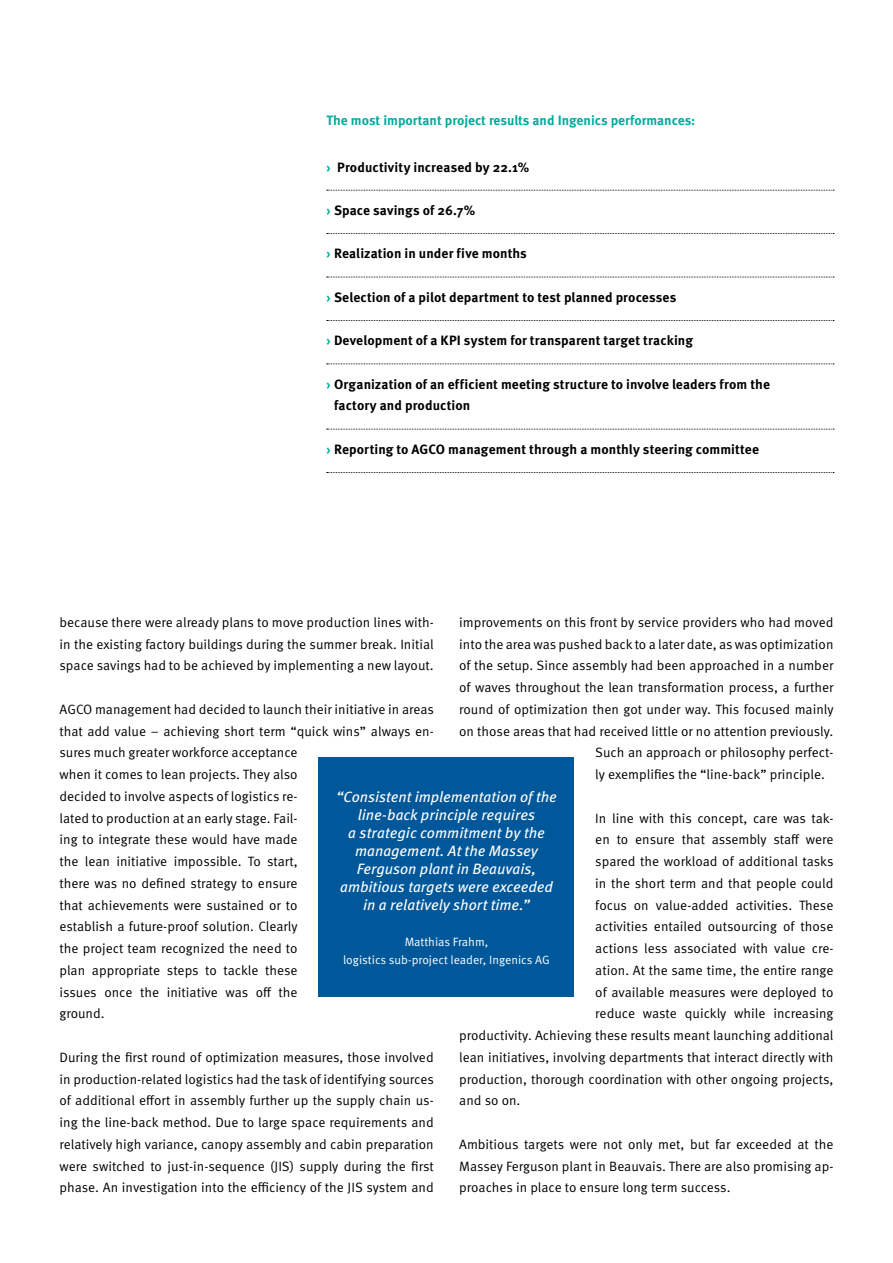
<style>
.page{position:relative;width:893px;height:1263px;background:#fff}
.page>*{position:absolute;margin:0;border:0;box-sizing:border-box;transform-origin:0 0}
.t1{font:italic 15px/18px "Meta Pro";color:#fff;text-align:center}
.t2{font:13.5px/21.8px "Meta Pro";color:#000;text-align:justify}
.t3{font:700 13.5px/21.8px "Meta Pro";letter-spacing:.005em;color:#000}
.t4{font:700 13.5px "Meta Pro";color:#00ab9f}
.t5{font:12px/18px "Meta Pro";color:#fff;text-align:center}
.s1{color:#00ab9f}
</style>
<div class="page">
<svg style="left:327px;top:190px;width:507px;height:1px"></svg>
<svg style="left:327px;top:233px;width:507px;height:1px"></svg>
<svg style="left:327px;top:277px;width:507px;height:1px"></svg>
<svg style="left:327px;top:320px;width:507px;height:1px"></svg>
<svg style="left:327px;top:363px;width:507px;height:1px"></svg>
<svg style="left:327px;top:429px;width:507px;height:1px"></svg>
<svg style="left:327px;top:472px;width:507px;height:1px"></svg>
<div style="left:319px;top:757px;width:255px;height:239px;background:#00589a"></div>
<p class="t4" style="left:326px;top:110px;width:371px">The most important project results and Ingenics performances:</p>
<p class="t3" style="left:326px;top:155px;width:204px"><span class="s1">›</span> Productivity increased by 22.1%</p>
<p class="t3" style="left:326px;top:198px;width:150px"><span class="s1">›</span> Space savings of 26.7%</p>
<p class="t3" style="left:326px;top:242px;width:202px"><span class="s1">›</span> Realization in under five months</p>
<p class="t3" style="left:326px;top:285px;width:352px"><span class="s1">›</span> Selection of a pilot department to test planned processes</p>
<p class="t3" style="left:326px;top:329px;width:368px"><span class="s1">›</span> Development of a KPI system for transparent target tracking</p>
<p class="t3" style="left:334px;top:372px;width:438px;text-indent:-8px"><span class="s1">›</span> Organization of an efficient meeting structure to involve leaders from the factory and production</p>
<p class="t3" style="left:326px;top:437px;width:434px"><span class="s1">›</span> Reporting to AGCO management through a monthly steering committee</p>
<p class="t2" style="left:459px;top:610px;width:376px">improvements on this front by service providers who had moved</p>
<p class="t2" style="left:459px;top:632px;width:376px">into the area was pushed back to a later date, as was optimization</p>
<p class="t2" style="left:459px;top:654px;width:376px">of the setup. Since assembly had been approached in a number</p>
<p class="t2" style="left:459px;top:676px;width:376px">of waves throughout the lean transformation process, a further</p>
<p class="t2" style="left:459px;top:697px;width:376px">round of optimization then got under way. This focused mainly</p>
<p class="t2" style="left:459px;top:719px;width:376px">on those areas that had received little or no attention previously.</p>
<p class="t2" style="left:595px;top:741px;width:240px">Such an approach or philosophy perfect-</p>
<p class="t2" style="left:595px;top:763px;width:231px">ly exemplifies the “line-back” principle.</p>
<p class="t2" style="left:595px;top:806px;width:240px">In line with this concept, care was tak-</p>
<p class="t2" style="left:595px;top:828px;width:240px">en to ensure that assembly staff were</p>
<p class="t2" style="left:595px;top:850px;width:240px">spared the workload of additional tasks</p>
<p class="t2" style="left:595px;top:871px;width:240px">in the short term and that people could</p>
<p class="t2" style="left:595px;top:893px;width:240px">focus on value-added activities. These</p>
<p class="t2" style="left:595px;top:915px;width:240px">activities entailed outsourcing of those</p>
<p class="t2" style="left:595px;top:937px;width:240px">actions less associated with value cre-</p>
<p class="t2" style="left:595px;top:958px;width:240px">ation. At the same time, the entire range</p>
<p class="t2" style="left:595px;top:980px;width:240px">of available measures were deployed to</p>
<p class="t2" style="left:595px;top:1002px;width:240px">reduce waste quickly while increasing</p>
<p class="t2" style="left:459px;top:1024px;width:376px">productivity. Achieving these results meant launching additional</p>
<p class="t2" style="left:459px;top:1045px;width:376px">lean initiatives, involving departments that interact directly with</p>
<p class="t2" style="left:459px;top:1067px;width:376px">production, thorough coordination with other ongoing projects,</p>
<p class="t2" style="left:459px;top:1089px;width:63px">and so on.</p>
<p class="t2" style="left:459px;top:1132px;width:376px">Ambitious targets were not only met, but far exceeded at the Massey Ferguson plant in Beauvais. There are also promising ap&shy;proaches in place to ensure long term success.</p>
<p class="t2" style="left:60px;top:610px;width:376px">because there were already plans to move production lines with&shy;in the existing factory buildings during the summer break. Initial space savings had to be achieved by implementing a new layout.</p>
<p class="t2" style="left:60px;top:697px;width:376px;text-align:left">AGCO management had decided to launch their initiative in areas that add value – achieving short term “quick wins” always en&shy;sures much greater workforce acceptance<br>when it comes to lean projects. They also<br>decided to involve aspects of logistics re-<br>lated to production at an early stage. Fail-<br>ing to integrate these would have made<br>the lean initiative impossible. To start,<br>there was no defined strategy to ensure<br>that achievements were sustained or to<br>establish a future-proof solution. Clearly<br>the project team recognized the need to<br>plan appropriate steps to tackle these<br>issues once the initiative was off the<br>ground.</p>
<p class="t2" style="left:60px;top:1045px;width:376px">During the first round of optimization measures, those involved in production-related logistics had the task of identifying sources of additional effort in assembly further up the supply chain us&shy;ing the line-back method. Due to large space requirements and relatively high variance, canopy assembly and cabin preparation were switched to just-in-sequence (JIS) supply during the first phase. An investigation into the efficiency of the JIS system and</p>
<p class="t1" style="left:336px;top:786px;width:222px">“Consistent implementation of the line-back principle requires<br>a strategic commitment by the management. At the Massey<br>Ferguson plant in Beauvais, ambitious targets were exceeded in a relatively short time.”</p>
<p class="t5" style="left:343px;top:932px;width:208px">Matthias Frahm,<br>logistics sub-project leader, Ingenics AG</p>
</div>
